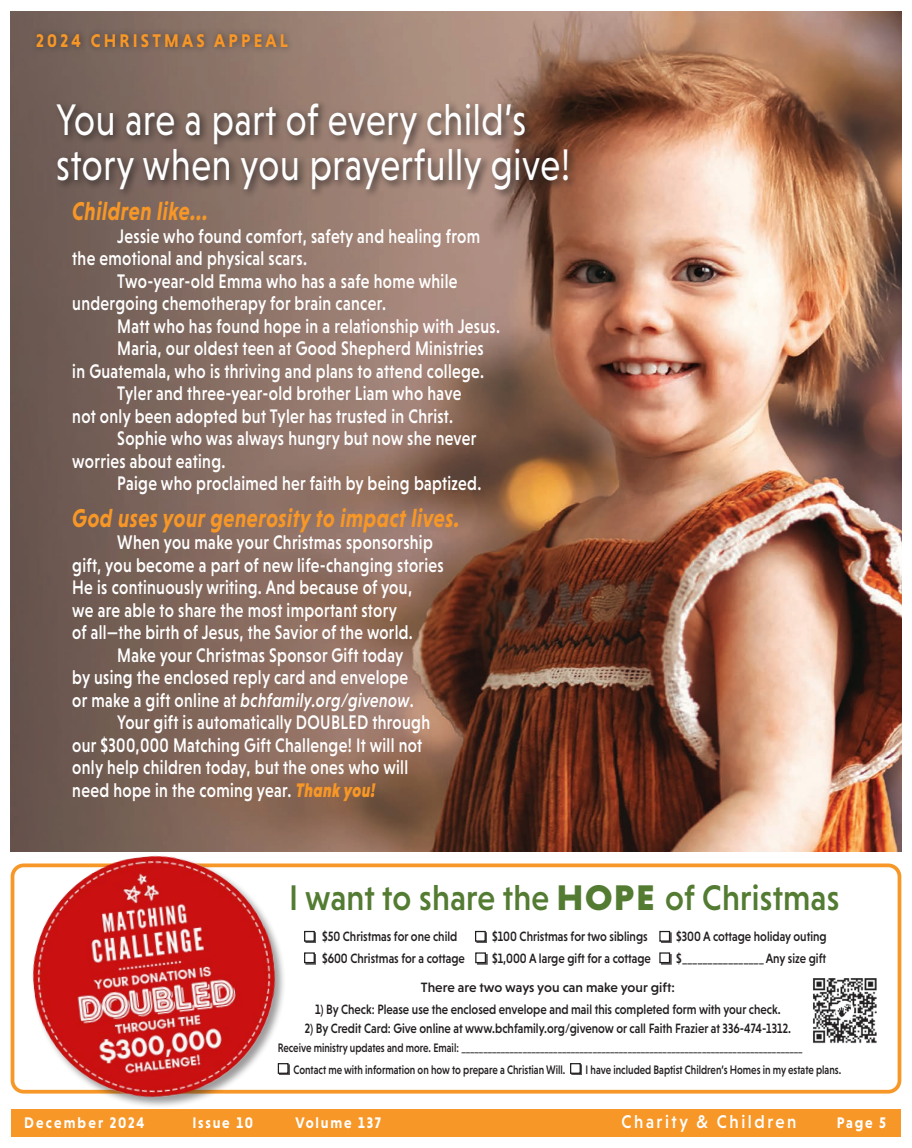
<style>
.page{position:relative;width:912px;height:1148px;background:#fff}
.page>*{position:absolute;margin:0;border:0;box-sizing:border-box;transform-origin:0 0}
.t1{font:45px/45px "Niveau Grotesk";letter-spacing:.02em;color:#fff;scale:.8 1}
.t2{font:500 36.25px "Niveau Grotesk";letter-spacing:.01em;color:#537b32;scale:.9 1}
.t3{font:italic 700 26.25px "Niveau Grotesk";letter-spacing:.02em;color:#f79727;scale:.8 1}
.t4{font:500 20px/22.5px "Niveau Grotesk";letter-spacing:.02em;color:#fff;scale:.8 1}
.t5{font:500 20px "Niveau Grotesk";letter-spacing:.02em;color:#fff;scale:.79 1}
.t6{font:italic 500 20px "Niveau Grotesk";letter-spacing:.02em;color:#fff;scale:.8 1}
.t7{font:700 18.75px "Niveau Grotesk";letter-spacing:.19em;color:#f79727;scale:.9 1}
.t8{font:500 18.75px "Niveau Grotesk";letter-spacing:.15em;color:#fff;scale:.9 1}
.t9{font:700 15.62px "Niveau Grotesk";letter-spacing:.125em;color:#fff;scale:.9 1}
.t10{font:700 15.62px "Niveau Grotesk";letter-spacing:.15em;color:#fff;scale:.9 1}
.t11{font:500 13.75px/21.5px "Niveau Grotesk";color:#231f20;scale:.85 1}
.t12{font:500 13.75px "Niveau Grotesk";color:#231f20}
.t13{font:500 12.5px/21.2px "Niveau Grotesk";color:#231f20;scale:.8 1}
.s1{font-style:normal}
.s2{font-weight:900;font-style:italic;color:#f79727}
.s3{font-weight:900}
</style>
<div class="page">
<div style="left:11px;top:1109px;width:889px;height:27px;background:#f79727"></div>
<img style="left:11px;top:11px;width:890px;height:840px">
<div style="left:11px;top:863px;width:890px;height:230px;border:4px solid #f79727;border-radius:11px"></div>
<div style="left:305px;top:932px;width:11px;height:11px;background:#322f2f"></div>
<div style="left:304px;top:931px;width:10px;height:10px;background:#fff"></div>
<div style="left:304px;top:930px;width:11px;height:11px;border:1px solid #231f20"></div>
<div style="left:476px;top:932px;width:11px;height:11px;background:#322f2f"></div>
<div style="left:475px;top:931px;width:10px;height:10px;background:#fff"></div>
<div style="left:475px;top:930px;width:10px;height:11px;border:1px solid #231f20"></div>
<div style="left:660px;top:932px;width:11px;height:11px;background:#322f2f"></div>
<div style="left:659px;top:931px;width:10px;height:10px;background:#fff"></div>
<div style="left:659px;top:930px;width:11px;height:11px;border:1px solid #231f20"></div>
<div style="left:305px;top:953px;width:11px;height:11px;background:#231f20;opacity:.75"></div>
<div style="left:304px;top:953px;width:10px;height:9px;background:#fff"></div>
<div style="left:304px;top:952px;width:11px;height:11px;border:1px solid #231f20"></div>
<div style="left:476px;top:953px;width:11px;height:11px;background:#231f20;opacity:.75"></div>
<div style="left:475px;top:953px;width:10px;height:9px;background:#fff"></div>
<div style="left:475px;top:952px;width:11px;height:11px;border:1px solid #231f20"></div>
<div style="left:660px;top:953px;width:11px;height:11px;background:#231f20;opacity:.75"></div>
<div style="left:659px;top:953px;width:10px;height:9px;background:#fff"></div>
<div style="left:659px;top:952px;width:11px;height:11px;border:1px solid #231f20"></div>
<div style="left:279px;top:1064px;width:11px;height:11px;background:#231f20;opacity:.75"></div>
<div style="left:278px;top:1063px;width:10px;height:10px;border:1px solid #231f20"></div>
<div style="left:571px;top:1064px;width:11px;height:11px;background:#2c2829"></div>
<div style="left:570px;top:1063px;width:10px;height:10px;background:#fff"></div>
<div style="left:570px;top:1063px;width:10px;height:10px;border:1px solid #231f20"></div>
<div style="left:31px;top:28px;width:264px;height:26px;background:#231f20;opacity:.55"></div>
<div style="left:32px;top:854px;width:254px;height:254px;background:#231f20;opacity:.45"></div>
<img style="left:25px;top:851px;width:260px;height:251px">
<img style="left:813px;top:978px;width:64px;height:65px">
<div style="left:54px;top:100px;width:523px;height:99px;background:#231f20;opacity:.75"></div>
<p class="t7" style="left:36px;top:30px;width:281px">2024 CHRISTMAS APPEAL</p>
<h1 class="t1" style="left:56px;top:97px;width:643px">You are a part of every child’s story when you prayerfully give!</h1>
<h3 class="t3" style="left:72px;top:196px;width:171px">Children like...</h3>
<p class="t4" style="left:72px;top:224px;width:511px;text-indent:45px">Jessie who found comfort, safety and healing from the emotional and physical scars.</p>
<p class="t4" style="left:72px;top:269px;width:483px;text-indent:45px">Two-year-old Emma who has a safe home while undergoing chemotherapy for brain cancer.</p>
<p class="t4" style="left:117px;top:314px;width:480px">Matt who has found hope in a relationship with Jesus.</p>
<p class="t4" style="left:117px;top:337px;width:459px">Maria, our oldest teen at Good Shepherd Ministries</p>
<p class="t4" style="left:72px;top:359px;width:516px">in Guatemala, who is thriving and plans to attend college.</p>
<p class="t4" style="left:117px;top:382px;width:431px">Tyler and three-year-old brother Liam who have</p>
<p class="t4" style="left:72px;top:404px;width:477px">not only been adopted but Tyler has trusted in Christ.</p>
<p class="t4" style="left:117px;top:427px;width:450px">Sophie who was always hungry but now she never</p>
<p class="t4" style="left:72px;top:449px;width:193px">worries about eating.</p>
<p class="t4" style="left:117px;top:472px;width:456px">Paige who proclaimed her faith by being baptized.</p>
<h3 class="t3" style="left:72px;top:502px;width:485px">God uses your generosity to impact lives.</h3>
<p class="t4" style="left:117px;top:531px;width:396px">When you make your Christmas sponsorship</p>
<p class="t4" style="left:72px;top:553px;width:465px">gift, you become a part of new life-changing stories</p>
<p class="t4" style="left:72px;top:576px;width:426px">He is continuously writing. And because of you,</p>
<p class="t4" style="left:72px;top:598px;width:407px">we are able to share the most important story</p>
<p class="t5" style="left:72px;top:621px;width:432px">of all—the birth of Jesus, the Savior of the world.</p>
<p class="t4" style="left:117px;top:643px;width:359px">Make your Christmas Sponsor Gift today</p>
<p class="t4" style="left:72px;top:666px;width:421px">by using the enclosed reply card and envelope</p>
<p class="t6" style="left:72px;top:688px;width:428px"><span class="s1">or make a gift online at</span> bchfamily.org/givenow<span class="s1">.</span></p>
<p class="t4" style="left:117px;top:711px;width:392px">Your gift is automatically DOUBLED through</p>
<p class="t4" style="left:72px;top:733px;width:439px">our $300,000 Matching Gift Challenge! It will not</p>
<p class="t4" style="left:72px;top:756px;width:421px">only help children today, but the ones who will</p>
<p class="t4" style="left:72px;top:778px;width:380px">need hope in the coming year. <span class="s2">Thank you!</span></p>
<h2 class="t2" style="left:289px;top:876px;width:612px">I want to share the <span class="s3">HOPE</span> of Christmas</h2>
<p class="t11" style="left:322px;top:925px;width:170px">$50 Christmas for one child $600 Christmas for a cottage</p>
<p class="t11" style="left:492px;top:925px;width:188px">$100 Christmas for two siblings $1,000 A large gift for a cottage</p>
<p class="t11" style="left:676px;top:925px;width:179px">$300 A cottage holiday outing $________________ Any size gift</p>
<p class="t12" style="left:421px;top:979px;width:255px">There are two ways you can make your gift:</p>
<p class="t11" style="left:315px;top:998px;width:549px">1) By Check: Please use the enclosed envelope and mail this completed form with your check.</p>
<p class="t11" style="left:304px;top:1017px;width:573px">2) By Credit Card: Give online at www.bchfamily.org/givenow or call Faith Frazier at 336-474-1312.</p>
<p class="t13" style="left:293px;top:1037px;width:638px;text-indent:-16px">Receive ministry updates and more. Email: ______________________________________________________________________________<br>Contact me with information on how to prepare a Christian Will.</p>
<p class="t13" style="left:585px;top:1058px;width:321px">I have included Baptist Children’s Homes in my estate plans.</p>
<p class="t10" style="left:24px;top:1113px;width:135px">December 2024</p>
<p class="t9" style="left:192px;top:1113px;width:69px">Issue 10</p>
<p class="t9" style="left:295px;top:1113px;width:96px">Volume 137</p>
<p class="t8" style="left:621px;top:1111px;width:196px">Charity &amp; Children</p>
<p class="t9" style="left:836px;top:1113px;width:56px">Page 5</p>
</div>
